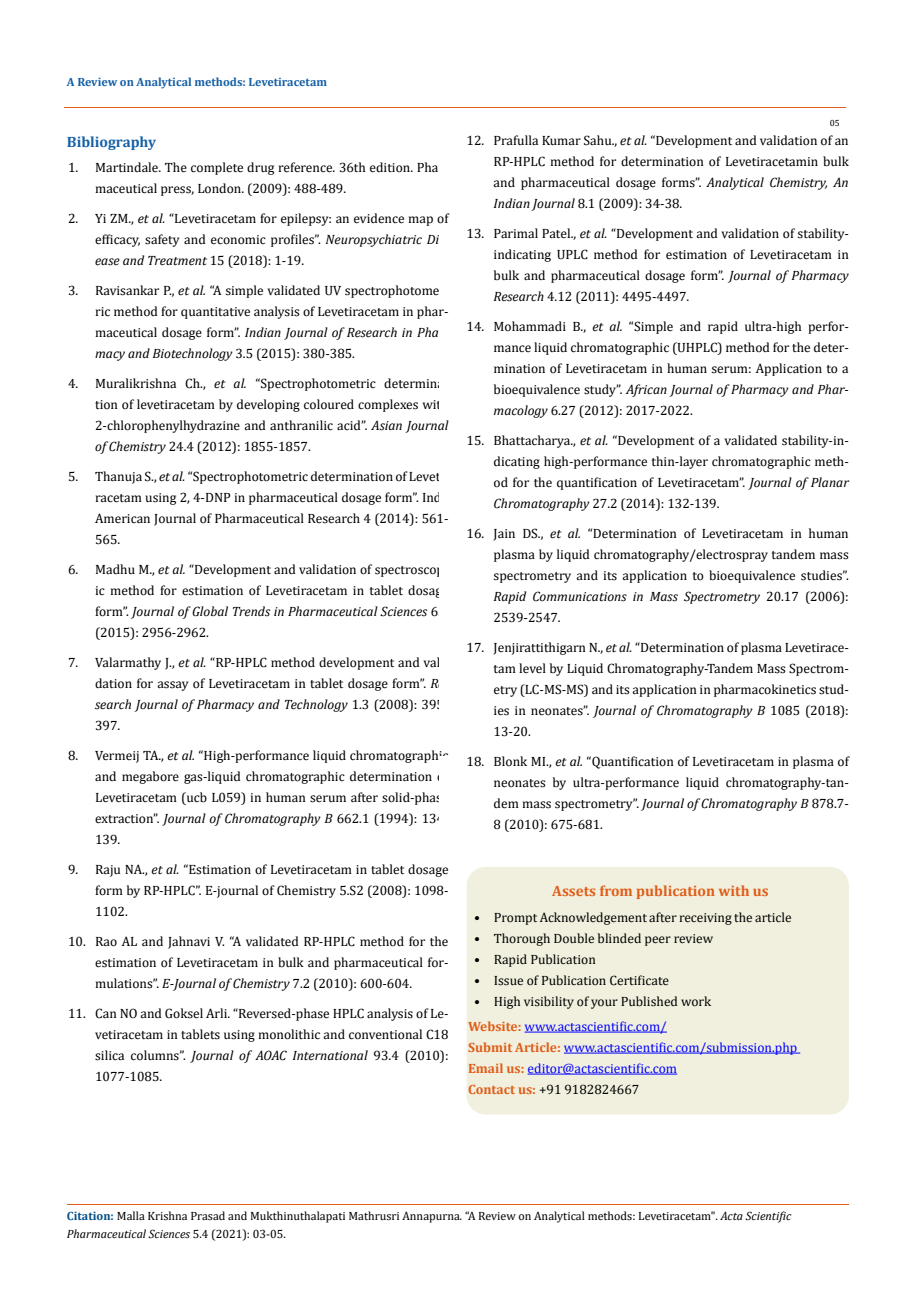
<style>
.page{position:relative;width:917px;height:1314px;background:#fff}
.page>*{position:absolute;margin:0;border:0;box-sizing:border-box;transform-origin:0 0}
.t1{font:700 15px "Cambria";color:#e05d1a}
.t2{font:700 15px "Cambria";color:#1560a6}
.t3{font:13.5px/21px "Cambria";color:#000;text-align:justify}
.t4{font:13.5px/21px "Cambria";color:#00f}
.t5{font:12px/18px "Cambria";color:#000}
.t6{font:700 12px "Cambria";color:#1560a6}
.t7{font:9px "Cambria";color:#000}
.s1{font-style:italic}
.s2{font-weight:700;color:#e05d1a}
.s3{color:#000}
.s4{font-weight:700;color:#035089}
</style>
<div class="page">
<div style="left:467px;top:868px;width:381px;height:246px;background:#f1f0de;border-radius:18px"></div>
<div style="left:466px;top:867px;width:382px;height:247px;border:2px solid #f1f0de;border-radius:18px"></div>
<hr style="left:524px;top:1032px;width:143px;height:1px;background:#00f">
<hr style="left:564px;top:1053px;width:236px;height:1px;background:#00f">
<hr style="left:527px;top:1074px;width:150px;height:1px;background:#00f">
<hr style="left:64px;top:108px;width:781px;height:1px;background:#e05d1a">
<hr style="left:67px;top:1204px;width:781px;height:1px;background:#e05d1a">
<p class="t6" style="left:67px;top:73px;width:262px">A Review on Analytical methods: Levetiracetam</p>
<p class="t2" style="left:67px;top:131px;width:91px">Bibliography</p>
<p class="t3" style="left:95px;top:157px;width:355px;text-indent:-27px">1. Martindale. The complete drug reference. 36th edition. Phar&shy;maceutical press, London. (2009): 488-489.</p>
<p class="t3" style="left:95px;top:208px;width:355px;text-indent:-27px">2. Yi ZM., <span class="s1">et al.</span> “Levetiracetam for epilepsy: an evidence map of efficacy, safety and economic profiles”. <span class="s1">Neuropsychiatric Dis&shy;ease and Treatment</span> 15 (2018): 1-19.</p>
<p class="t3" style="left:95px;top:280px;width:355px;text-indent:-27px">3. Ravisankar P., <span class="s1">et al.</span> “A simple validated UV spectrophotomet&shy;ric method for quantitative analysis of Levetiracetam in phar&shy;maceutical dosage form”. <span class="s1">Indian Journal of Research in Phar&shy;macy and Biotechnology</span> 3.5 (2015): 380-385.</p>
<p class="t3" style="left:95px;top:373px;width:355px;text-indent:-27px">4. Muralikrishna Ch., <span class="s1">et al.</span> “Spectrophotometric determina&shy;tion of levetiracetam by developing coloured complexes with 2-chlorophenylhydrazine and anthranilic acid”. <span class="s1">Asian Journal of Chemistry</span> 24.4 (2012): 1855-1857.</p>
<p class="t3" style="left:95px;top:466px;width:355px;text-indent:-27px">5. Thanuja S., <span class="s1">et al.</span> “Spectrophotometric determination of Leveti&shy;racetam using 2, 4-DNP in pharmaceutical dosage form”. Indo American Journal of Pharmaceutical Research 4 (2014): 561- 565.</p>
<p class="t3" style="left:95px;top:559px;width:355px;text-indent:-27px">6. Madhu M., <span class="s1">et al.</span> “Development and validation of spectroscop&shy;ic method for estimation of Levetiracetam in tablet dosage form”. <span class="s1">Journal of Global Trends in Pharmaceutical Sciences</span> 6.4 (2015): 2956-2962.</p>
<p class="t3" style="left:95px;top:652px;width:355px;text-indent:-27px">7. Valarmathy J., <span class="s1">et al.</span> “RP-HPLC method development and vali&shy;dation for assay of Levetiracetam in tablet dosage form”. <span class="s1">Re&shy;search Journal of Pharmacy and Technology</span> 1.3 (2008): 395- 397.</p>
<p class="t3" style="left:95px;top:745px;width:355px;text-indent:-27px">8. Vermeij TA., <span class="s1">et al.</span> “High-performance liquid chromatographic and megabore gas-liquid chromatographic determination of Levetiracetam (ucb L059) in human serum after solid-phase extraction”. <span class="s1">Journal of Chromatography B</span> 662.1 (1994): 134- 139.</p>
<p class="t3" style="left:95px;top:859px;width:355px;text-indent:-27px">9. Raju NA., <span class="s1">et al.</span> “Estimation of Levetiracetam in tablet dosage form by RP-HPLC”. E-journal of Chemistry 5.S2 (2008): 1098- 1102.</p>
<p class="t3" style="left:95px;top:931px;width:355px;text-indent:-27px">10. Rao AL and Jahnavi V. “A validated RP-HPLC method for the estimation of Levetiracetam in bulk and pharmaceutical for&shy;mulations”. <span class="s1">E</span>-<span class="s1">Journal of Chemistry</span> 7.2 (2010): 600-604.</p>
<p class="t3" style="left:95px;top:1003px;width:355px;text-indent:-27px">11. Can NO and Goksel Arli. “Reversed-phase HPLC analysis of Le&shy;vetiracetam in tablets using monolithic and conventional C18 silica columns”. <span class="s1">Journal of AOAC International</span> 93.4 (2010):<br>1077-1085.</p>
<p class="t7" style="left:829px;top:118px;width:11px">05</p>
<p class="t3" style="left:493px;top:130px;width:357px;text-indent:-27px">12. Prafulla Kumar Sahu., <span class="s1">et al.</span> “Development and validation of an RP-HPLC method for determination of Levetiracetamin bulk and pharmaceutical dosage forms”. <span class="s1">Analytical Chemistry, An Indian Journal</span> 8.1 (2009): 34-38.</p>
<p class="t3" style="left:493px;top:223px;width:357px;text-indent:-27px">13. Parimal Patel., <span class="s1">et al.</span> “Development and validation of stability&shy;indicating UPLC method for estimation of Levetiracetam in bulk and pharmaceutical dosage form”. <span class="s1">Journal of Pharmacy Research</span> 4.12 (2011): 4495-4497.</p>
<p class="t3" style="left:493px;top:316px;width:357px;text-indent:-27px">14. Mohammadi B., <span class="s1">et al.</span> “Simple and rapid ultra-high perfor&shy;mance liquid chromatographic (UHPLC) method for the deter&shy;mination of Levetiracetam in human serum: Application to a bioequivalence study”. <span class="s1">African Journal of Pharmacy and Phar&shy;macology</span> 6.27 (2012): 2017-2022.</p>
<p class="t3" style="left:493px;top:430px;width:357px;text-indent:-27px">15. Bhattacharya., <span class="s1">et al.</span> “Development of a validated stability-in&shy;dicating high-performance thin-layer chromatographic meth&shy;od for the quantification of Levetiracetam”. <span class="s1">Journal of Planar Chromatography</span> 27.2 (2014): 132-139.</p>
<p class="t3" style="left:493px;top:523px;width:357px;text-indent:-27px">16. Jain DS., <span class="s1">et al.</span> “Determination of Levetiracetam in human plasma by liquid chromatography/electrospray tandem mass spectrometry and its application to bioequivalence studies”.<br><span class="s1">Rapid Communications in Mass Spectrometry</span> 20.17 (2006):<br>2539-2547.</p>
<p class="t3" style="left:493px;top:637px;width:357px;text-indent:-27px">17. Jenjirattithigarn N., <span class="s1">et al.</span> “Determination of plasma Levetirace&shy;tam level by Liquid Chromatography-Tandem Mass Spectrom&shy;etry (LC-MS-MS) and its application in pharmacokinetics stud&shy;ies in neonates”. <span class="s1">Journal of Chromatography B</span> 1085 (2018):<br>13-20.</p>
<p class="t3" style="left:493px;top:751px;width:357px;text-indent:-27px">18. Blonk MI., <span class="s1">et al.</span> “Quantification of Levetiracetam in plasma of neonates by ultra-performance liquid chromatography-tan&shy;dem mass spectrometry”. <span class="s1">Journal of Chromatography B</span> 878.7- 8 (2010): 675-681.</p>
<p class="t1" style="left:552px;top:880px;width:218px">Assets from publication with us</p>
<p class="t3" style="left:474px;top:906px;width:319px">• Prompt Acknowledgement after receiving the article</p>
<p class="t3" style="left:474px;top:927px;width:240px">• Thorough Double blinded peer review</p>
<p class="t3" style="left:474px;top:948px;width:123px">• Rapid Publication</p>
<p class="t3" style="left:474px;top:969px;width:196px">• Issue of Publication Certificate</p>
<p class="t3" style="left:474px;top:990px;width:238px">• High visibility of your Published work</p>
<p class="t4" style="left:468px;top:1016px;width:330px"><span class="s2">Website:</span> www.actascientific.com/<br><span class="s2">Submit Article:</span> www.actascientific.com/submission.php <span class="s2">Email us:</span> editor@actascientific.com<br><span class="s2">Contact us:</span> <span class="s3">+91 9182824667</span></p>
<p class="t5" style="left:67px;top:1207px;width:725px"><span class="s4">Citation:</span> Malla Krishna Prasad and Mukthinuthalapati Mathrusri Annapurna<span class="s1">.</span> “A Review on Analytical methods: Levetiracetam". <span class="s1">Acta Scientific<br>Pharmaceutical Sciences</span> 5.4 (2021): 03-05.</p>
</div>
